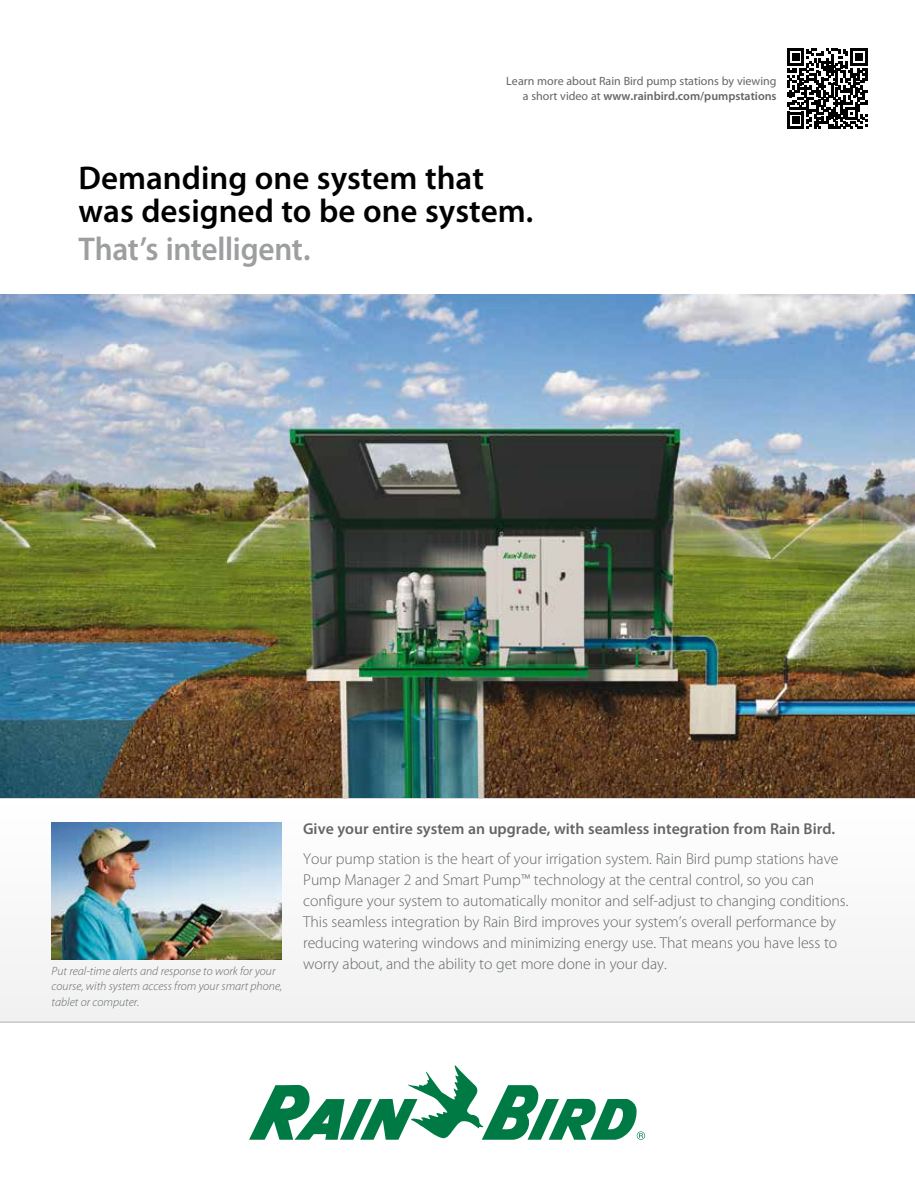
<style>
.page{position:relative;width:915px;height:1187px;background:#fff}
.page>*{position:absolute;margin:0;border:0;box-sizing:border-box;transform-origin:0 0}
.t1{font:600 33px/33px "Myriad Pro";color:#000}
.t2{font:600 33px "Myriad Pro";letter-spacing:-.01em;color:#9c9e9f;scale:.95 1}
.t3{font:300 15.75px/21px "Myriad Pro";letter-spacing:-.005em;color:#646567}
.t4{font:600 15.75px "Myriad Pro";color:#646567}
.t5{font:italic 300 12px/15px "Myriad Pro";color:#646567}
.t6{font:12px/15px "Myriad Pro";color:#646567;text-align:right}
.s1{font-weight:600}
</style>
<div class="page">
<div style="left:0;top:798px;width:914px;height:223px;background:#f7f7f8"></div>
<hr style="left:0;top:1021px;width:914px;height:1px;background:#c6c7c8">
<hr style="left:0;top:797px;width:914px;height:1px;background:#c6c7c8">
<svg style="left:249px;top:1065px;width:395px;height:74px"></svg>
<svg style="left:787px;top:49px;width:80px;height:80px"></svg>
<img style="left:0;top:294px;width:914px;height:503px">
<img style="left:52px;top:822px;width:229px;height:137px">
<p class="t6" style="left:506px;top:74px;width:272px">Learn more about Rain Bird pump stations by viewing a short video at <span class="s1">www.rainbird.com/pumpstations</span></p>
<h1 class="t1" style="left:78px;top:160px;width:456px">Demanding one system that was designed to be one system.</h1>
<h1 class="t2" style="left:78px;top:228px;width:245px">That’s intelligent.</h1>
<p class="t5" style="left:52px;top:964px;width:232px">Put real-time alerts and response to work for your course, with system access from your smart phone, tablet or computer.</p>
<p class="t4" style="left:303px;top:818px;width:533px">Give your entire system an upgrade, with seamless integration from Rain Bird.</p>
<p class="t3" style="left:303px;top:848px;width:546px">Your pump station is the heart of your irrigation system. Rain Bird pump stations have Pump Manager 2 and Smart Pump™ technology at the central control, so you can configure your system to automatically monitor and self-adjust to changing conditions.<br>This seamless integration by Rain Bird improves your system’s overall performance by reducing watering windows and minimizing energy use. That means you have less to worry about, and the ability to get more done in your day.</p>
</div>
